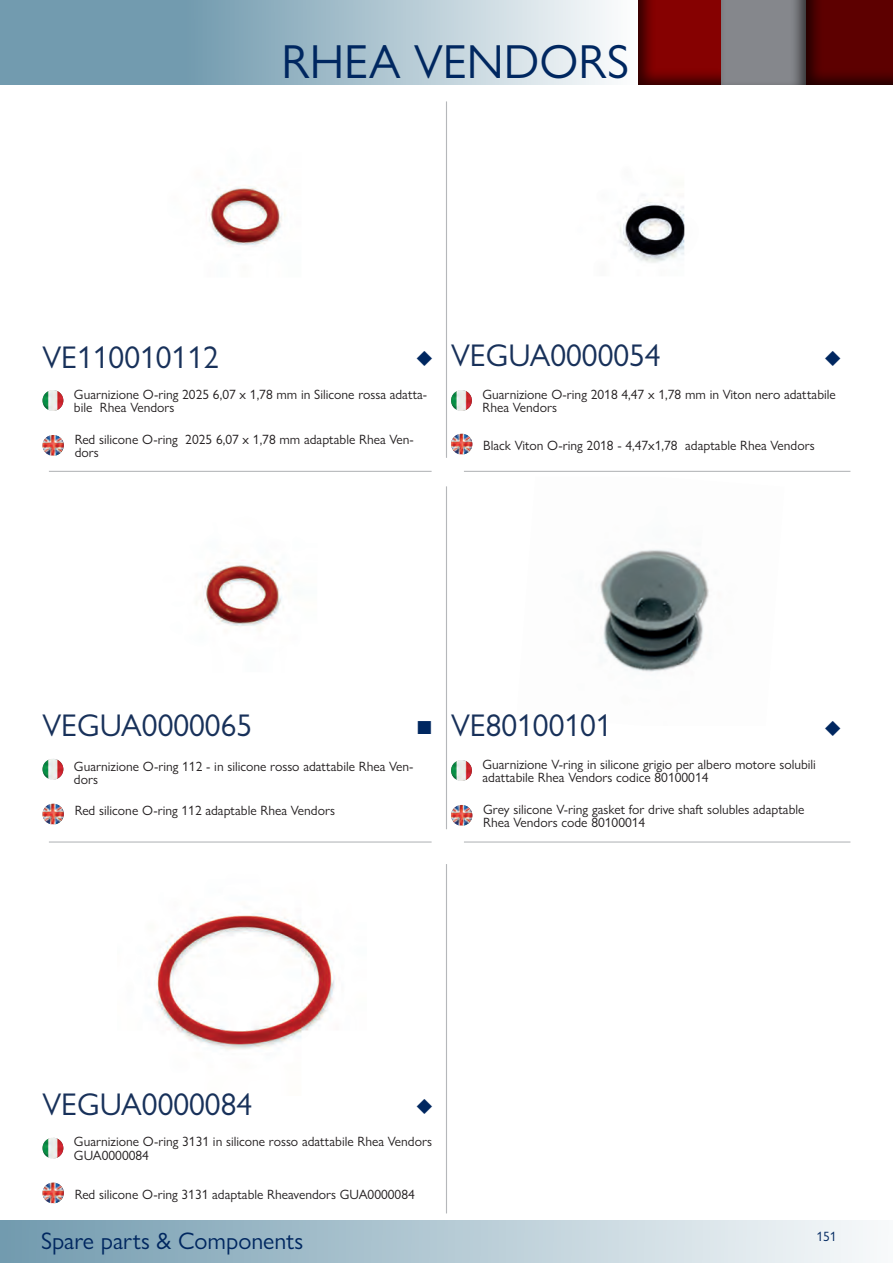
<style>
.page{position:relative;width:893px;height:1263px;background:#fff}
.page>*{position:absolute;margin:0;border:0;box-sizing:border-box;transform-origin:0 0}
.t1{font:48px "Gill Sans Nova";color:#002760}
.t2{font:31.5px "Gill Sans Nova";color:#18315a}
.t3{font:24px "Gill Sans Nova";color:#002760}
.t4{font:13.5px/13.5px "Gill Sans Nova";color:#231f20}
.t5{font:13.5px "Gill Sans Nova";color:#002760}
</style>
<div class="page">
<svg style="left:0;top:0;width:607px;height:85px;background:#9fbac8"></svg>
<div style="left:637px;top:0;width:88px;height:86px;background:#231f20;opacity:.75"></div>
<div style="left:721px;top:0;width:88px;height:87px;background:#231f20;opacity:.75"></div>
<div style="left:805px;top:0;width:88px;height:86px;background:#231f20;opacity:.75"></div>
<div style="left:0;top:1220px;width:893px;height:43px;background:linear-gradient(to right,#719aae,#f8fafb)"></div>
<img style="left:206px;top:187px;width:79px;height:59px">
<img style="left:196px;top:562px;width:86px;height:65px">
<img style="left:156px;top:912px;width:179px;height:138px">
<img style="left:600px;top:549px;width:109px;height:123px">
<img style="left:620px;top:200px;width:65px;height:63px">
<img style="left:43px;top:435px;width:21px;height:20px">
<img style="left:451px;top:434px;width:21px;height:20px">
<img style="left:43px;top:804px;width:21px;height:20px">
<img style="left:451px;top:805px;width:21px;height:20px">
<img style="left:43px;top:1182px;width:21px;height:21px">
<img style="left:43px;top:390px;width:20px;height:21px;border-radius:10px">
<img style="left:451px;top:390px;width:21px;height:21px;border-radius:10px">
<img style="left:43px;top:759px;width:20px;height:21px;border-radius:10px">
<img style="left:451px;top:760px;width:21px;height:21px;border-radius:10px">
<img style="left:43px;top:1138px;width:20px;height:20px;border-radius:10px">
<hr style="left:446px;top:101px;width:1px;height:357px;background:#85888d">
<hr style="left:464px;top:471px;width:386px;height:1px;background:#85888d">
<hr style="left:49px;top:471px;width:383px;height:1px;background:#85888d">
<hr style="left:464px;top:841px;width:386px;height:1px;background:#85888d">
<hr style="left:49px;top:841px;width:383px;height:1px;background:#85888d">
<hr style="left:446px;top:486px;width:1px;height:343px;background:#85888d">
<hr style="left:446px;top:864px;width:1px;height:349px;background:#85888d">
<h1 class="t1" style="left:282px;top:32px;width:349px">RHEA VENDORS</h1>
<h2 class="t2" style="left:43px;top:338px;width:178px">VE110010112</h2>
<h2 class="t2" style="left:451px;top:336px;width:211px">VEGUA0000054</h2>
<p class="t4" style="left:74px;top:387px;width:355px">Guarnizione O-ring 2025 6,07 x 1,78 mm in Silicone rossa adatta&shy;bile Rhea Vendors</p>
<p class="t4" style="left:482px;top:387px;width:355px">Guarnizione O-ring 2018 4,47 x 1,78 mm in Viton nero adattabile<br>Rhea Vendors</p>
<p class="t4" style="left:75px;top:432px;width:341px">Red silicone O-ring 2025 6,07 x 1,78 mm adaptable Rhea Ven&shy;dors</p>
<p class="t4" style="left:483px;top:438px;width:333px">Black Viton O-ring 2018 - 4,47x1,78 adaptable Rhea Vendors</p>
<h2 class="t2" style="left:43px;top:706px;width:211px">VEGUA0000065</h2>
<h2 class="t2" style="left:451px;top:706px;width:162px">VE80100101</h2>
<p class="t4" style="left:74px;top:759px;width:341px">Guarnizione O-ring 112 - in silicone rosso adattabile Rhea Ven&shy;dors</p>
<p class="t4" style="left:482px;top:757px;width:335px">Guarnizione V-ring in silicone grigio per albero motore solubili adattabile Rhea Vendors codice 80100014</p>
<p class="t4" style="left:75px;top:804px;width:262px">Red silicone O-ring 112 adaptable Rhea Vendors</p>
<p class="t4" style="left:483px;top:802px;width:323px">Grey silicone V-ring gasket for drive shaft solubles adaptable<br>Rhea Vendors code 80100014</p>
<h2 class="t2" style="left:43px;top:1084px;width:211px">VEGUA0000084</h2>
<p class="t4" style="left:74px;top:1135px;width:360px">Guarnizione O-ring 3131 in silicone rosso adattabile Rhea Vendors<br>GUA0000084</p>
<p class="t4" style="left:75px;top:1187px;width:342px">Red silicone O-ring 3131 adaptable Rheavendors GUA0000084</p>
<h3 class="t3" style="left:41px;top:1226px;width:264px">Spare parts &amp; Components</h3>
<p class="t5" style="left:816px;top:1228px;width:22px">151</p>
</div>
